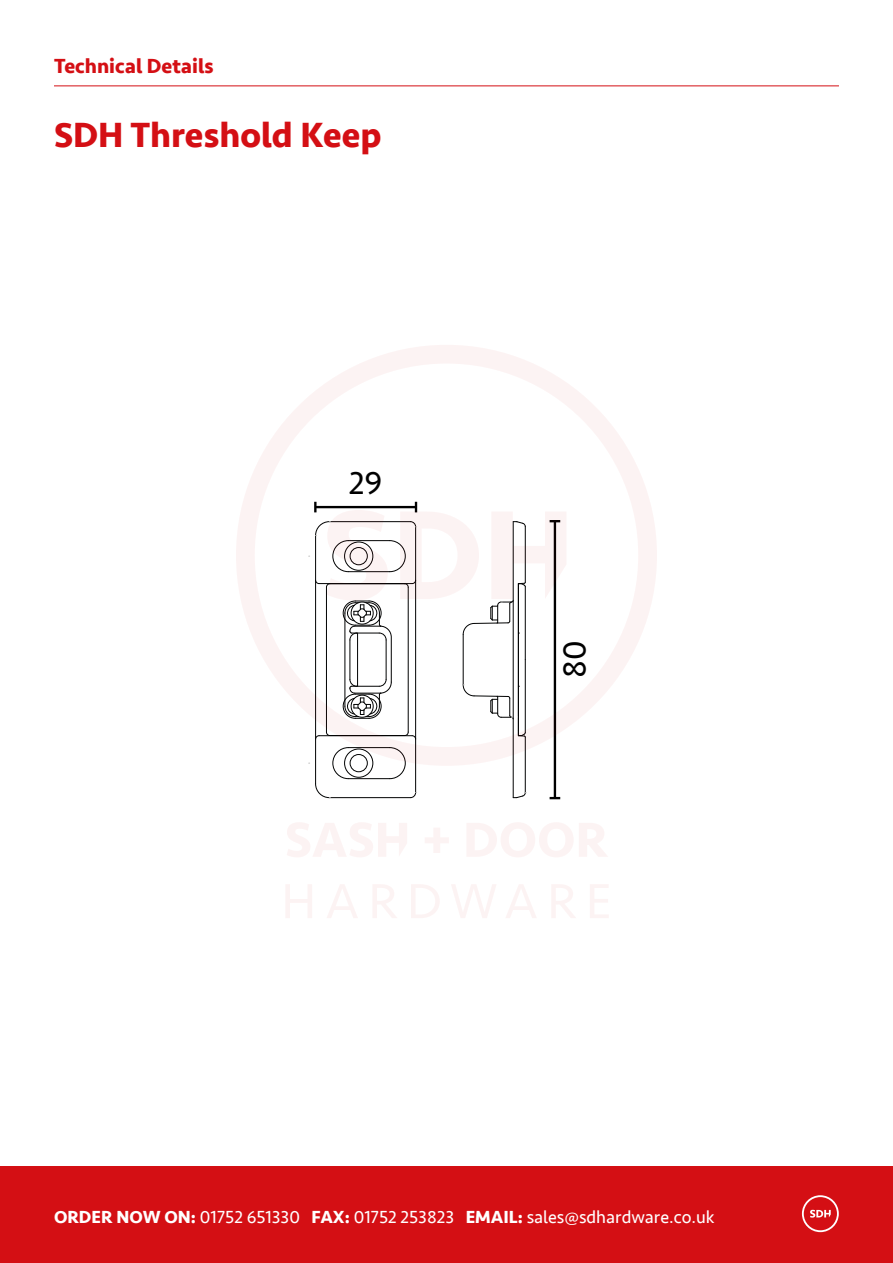
<style>
.page{position:relative;width:893px;height:1263px;background:#fff}
.page>*{position:absolute;margin:0;border:0;box-sizing:border-box;transform-origin:0 0}
.t1{font:700 36px "Seravek";color:#d40f14}
.t2{font:33px "Seravek";color:#000}
.t3{font:700 21px "Seravek";color:#d40f14}
.t4{font:18px "Seravek";color:#fff}
.s1{font-weight:700}
</style>
<div class="page">
<div style="left:0;top:1166px;width:893px;height:97px;background:#d40f14"></div>
<svg style="left:802px;top:1195px;width:37px;height:37px"></svg>
<hr style="left:54px;top:85px;width:785px;height:1px;background:#d40f14">
<hr style="left:415px;top:527px;width:1px;height:265px;background:#010202">
<hr style="left:329px;top:797px;width:81px;height:1px;background:#010202">
<hr style="left:348px;top:778px;width:42px;height:1px;background:#010202">
<svg style="left:389px;top:766px;width:17px;height:13px"></svg>
<div style="left:350px;top:754px;width:18px;height:18px;border:1px solid #010202;border-radius:50%"></div>
<div style="left:344px;top:748px;width:29px;height:30px;border:1px solid #010202;border-radius:50%"></div>
<hr style="left:513px;top:522px;width:1px;height:276px;background:#010202">
<hr style="left:525px;top:737px;width:1px;height:56px;background:#010202">
<svg style="left:315px;top:766px;width:34px;height:32px"></svg>
<svg style="left:410px;top:791px;width:7px;height:7px"></svg>
<svg style="left:513px;top:792px;width:13px;height:6px"></svg>
<hr style="left:554px;top:521px;width:2px;height:277px;background:#000">
<svg style="left:550px;top:797px;width:10px;height:2px"></svg>
<svg style="left:236px;top:345px;width:421px;height:421px"></svg>
<svg style="left:287px;top:823px;width:120px;height:34px"></svg>
<svg style="left:425px;top:828px;width:24px;height:25px"></svg>
<svg style="left:467px;top:823px;width:140px;height:34px"></svg>
<svg style="left:286px;top:885px;width:26px;height:33px"></svg>
<svg style="left:327px;top:885px;width:30px;height:33px"></svg>
<svg style="left:373px;top:885px;width:24px;height:33px"></svg>
<svg style="left:411px;top:885px;width:28px;height:33px"></svg>
<svg style="left:452px;top:885px;width:44px;height:33px"></svg>
<svg style="left:506px;top:885px;width:30px;height:33px"></svg>
<svg style="left:552px;top:885px;width:23px;height:33px"></svg>
<svg style="left:590px;top:885px;width:18px;height:33px"></svg>
<svg style="left:309px;top:502px;width:258px;height:238px"></svg>
<p class="t3" style="left:54px;top:50px;width:161px">Technical Details</p>
<h1 class="t1" style="left:54px;top:107px;width:329px">SDH Threshold Keep</h1>
<h2 class="t2" style="left:349px;top:458px;width:35px">29</h2>
<h2 class="t2" style="left:549px;top:678px;width:39px;rotate:-90deg">80</h2>
<p class="t4" style="left:54px;top:1203px;width:662px"><span class="s1">ORDER NOW ON:</span> 01752 651330 <span class="s1">FAX:</span> 01752 253823 <span class="s1">EMAIL:</span> sales@sdhardware.co.uk</p>
</div>
